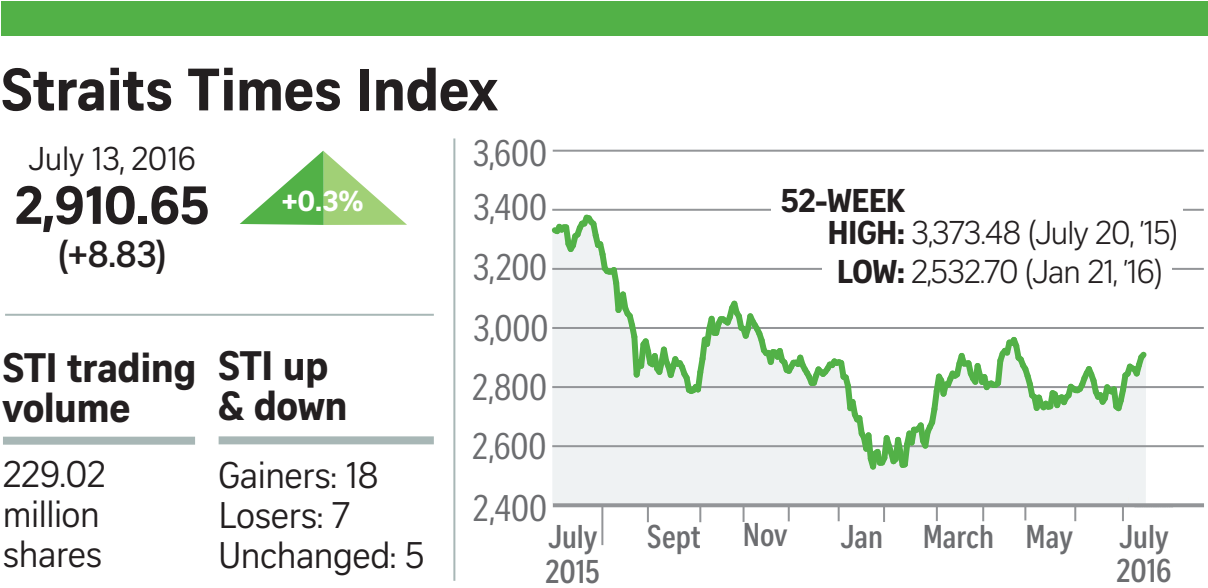
<style>
.page{position:relative;width:1208px;height:588px;background:#fff}
.page>*{position:absolute;margin:0;border:0;box-sizing:border-box;transform-origin:0 0}
.t1{font:700 58px "Curator Serp Text";letter-spacing:-.01em;color:#231f20}
.t2{font:700 52px "Curator Serp Text";color:#231f20}
.t3{font:700 40px/40px "Curator Serp Text";letter-spacing:-.015em;color:#231f20}
.t4{font:36px/40px "Curator Serp Text";letter-spacing:-.015em;color:#231f20}
.t5{font:36px "Curator Head Cond ST Regular";color:#6c6d70}
.t6{font:700 36px "Curator Head ST Semi";color:#231f20}
.t7{font:32px/38.8px "Curator Head ST Light";letter-spacing:-.03em;color:#231f20}
.t8{font:700 32px/34px "Curator Head Cond ST Semi";color:#6c6d70}
.t9{font:32px "Curator Serp Text";letter-spacing:-.015em;color:#231f20}
.t10{font:700 32px "Curator Serp Text";letter-spacing:-.02em;color:#231f20}
.t11{font:700 28px "Curator Serp Text";color:#fff}
.s1{font-family:"Curator Serp Text";font-weight:700}
</style>
<div class="page">
<div style="left:552px;top:474px;width:594px;height:32px;background:#eff2f3"></div>
<div style="left:3px;top:437px;width:192px;height:8px;background:#a8b7b6"></div>
<div style="left:219px;top:436px;width:215px;height:8px;background:#a8b7b6"></div>
<hr style="left:5px;top:314px;width:429px;height:2px;background:#a8b7b6">
<hr style="left:453px;top:138px;width:2px;height:443px;background:#a8b7b6">
<hr style="left:552px;top:386px;width:652px;height:2px;background:#939598">
<hr style="left:552px;top:327px;width:652px;height:2px;background:#939598">
<hr style="left:553px;top:150px;width:651px;height:2px;background:#939598">
<hr style="left:552px;top:268px;width:652px;height:2px;background:#939598">
<hr style="left:552px;top:209px;width:652px;height:2px;background:#939598">
<div style="left:1px;top:1px;width:1207px;height:34px;background:#52b147"></div>
<svg style="left:699px;top:507px;width:2px;height:15px"></svg>
<svg style="left:743px;top:507px;width:2px;height:15px"></svg>
<svg style="left:788px;top:507px;width:2px;height:14px"></svg>
<svg style="left:838px;top:507px;width:2px;height:14px"></svg>
<svg style="left:883px;top:507px;width:2px;height:15px"></svg>
<svg style="left:936px;top:507px;width:2px;height:14px"></svg>
<svg style="left:647px;top:507px;width:2px;height:15px"></svg>
<hr style="left:601px;top:506px;width:2px;height:39px;background:#939598">
<svg style="left:982px;top:507px;width:2px;height:14px"></svg>
<svg style="left:1024px;top:507px;width:2px;height:13px"></svg>
<svg style="left:1074px;top:507px;width:2px;height:14px"></svg>
<svg style="left:1122px;top:507px;width:2px;height:14px"></svg>
<hr style="left:552px;top:445px;width:652px;height:2px;background:#939598">
<svg style="left:1134px;top:507px;width:39px;height:1px"></svg>
<svg style="left:551px;top:210px;width:601px;height:264px"></svg>
<svg style="left:553px;top:503px;width:651px;height:4px;background:#999b9e"></svg>
<div style="left:771px;top:197px;width:412px;height:24px;background:#fff"></div>
<div style="left:823px;top:254px;width:349px;height:24px;background:#fff"></div>
<svg style="left:240px;top:151px;width:167px;height:74px"></svg>
<h1 class="t1" style="left:1px;top:54px;width:498px">Straits Times Index</h1>
<p class="t9" style="left:28px;top:140px;width:169px">July 13, 2016</p>
<h2 class="t2" style="left:15px;top:174px;width:196px">2,910.65</h2>
<p class="t6" style="left:58px;top:233px;width:110px">(+8.83)</p>
<p class="t11" style="left:282px;top:184px;width:83px">+0.3%</p>
<p class="t5" style="left:473px;top:133px;width:76px">3,600</p>
<p class="t5" style="left:473px;top:188px;width:76px">3,400</p>
<p class="t5" style="left:473px;top:247px;width:76px">3,200</p>
<p class="t5" style="left:473px;top:309px;width:77px">3,000</p>
<p class="t10" style="left:781px;top:181px;width:126px">52-WEEK</p>
<p class="t7" style="left:828px;top:213px;width:352px"><span class="s1">HIGH:</span> 3,373.48 (July 20, ’15)<br><span class="s1">LOW:</span> 2,532.70 (Jan 21, ’16)</p>
<p class="t3" style="left:3px;top:347px;width:195px">STI trading volume</p>
<p class="t4" style="left:3px;top:454px;width:104px">229.02 million shares</p>
<p class="t3" style="left:219px;top:345px;width:131px">STI up &amp; down</p>
<p class="t4" style="left:219px;top:455px;width:208px">Gainers: 18<br>Losers: 7<br>Unchanged: 5</p>
<p class="t5" style="left:472px;top:368px;width:76px">2,800</p>
<p class="t5" style="left:472px;top:427px;width:76px">2,600</p>
<p class="t5" style="left:473px;top:489px;width:75px">2,400</p>
<p class="t8" style="left:548px;top:520px;width:51px">July</p>
<p class="t8" style="left:647px;top:520px;width:55px">Sept</p>
<p class="t8" style="left:743px;top:518px;width:46px">Nov</p>
<p class="t8" style="left:546px;top:555px;width:56px">2015</p>
<p class="t8" style="left:840px;top:520px;width:234px">Jan March May</p>
<p class="t8" style="left:1116px;top:520px;width:56px">July<br>2016</p>
</div>
